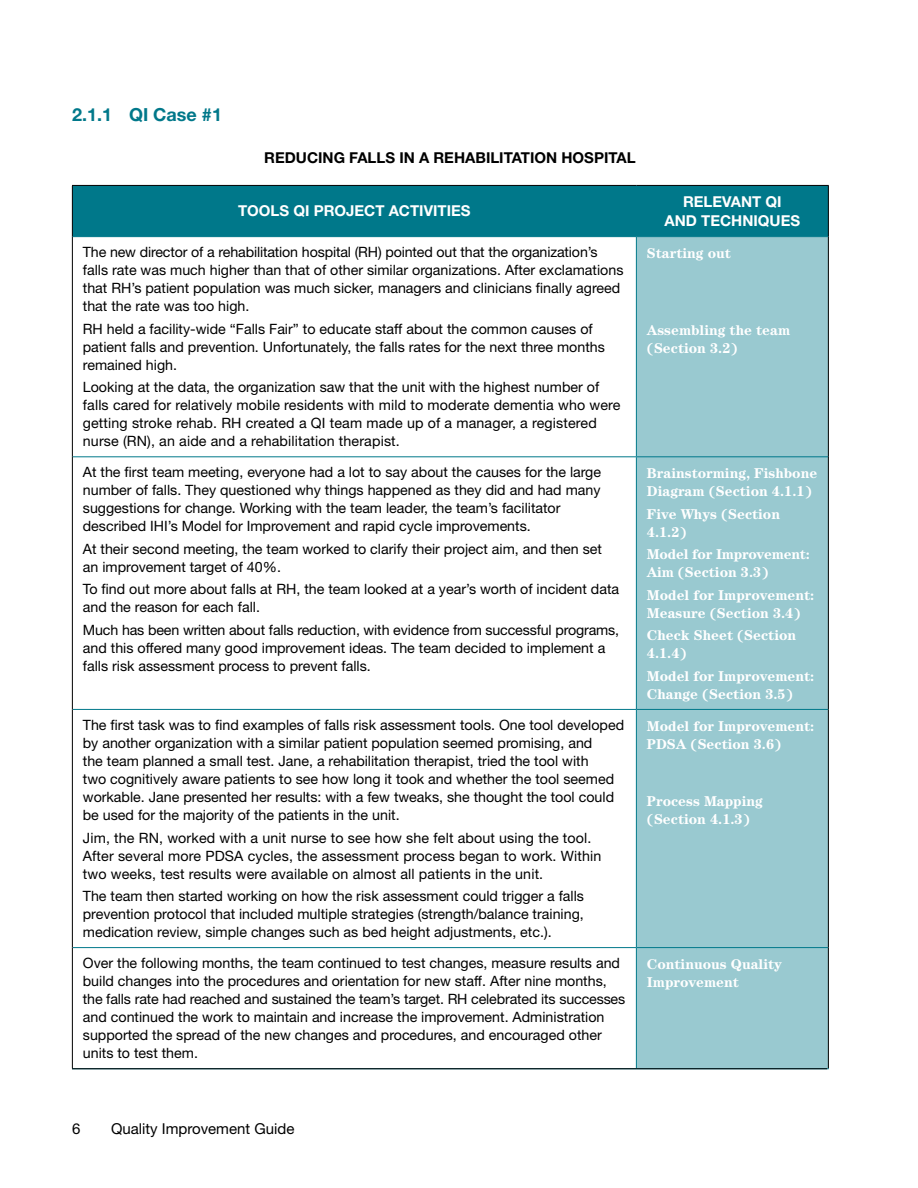
<style>
.page{position:relative;width:918px;height:1188px;background:#fff}
.page>*{position:absolute;margin:0;border:0;box-sizing:border-box;transform-origin:0 0}
.t1{font:700 18px "Helvetica Neue LT Std";color:#00788a}
.t2{font:700 15px/19.5px "Helvetica Neue LT Std";color:#fff;text-align:center}
.t3{font:700 15px "Helvetica Neue LT Std";color:#000}
.t4{font:15px "Helvetica Neue LT Std";color:#000}
.t5{font:14.25px/18px "Helvetica Neue LT Std";color:#000}
.t6{font:700 14.25px/18px "Century";color:#fff}
</style>
<div class="page">
<div style="left:73px;top:186px;width:755px;height:50px;background:#00788a"></div>
<div style="left:637px;top:237px;width:191px;height:831px;background:#99c9d0"></div>
<hr style="left:72px;top:237px;width:1px;height:220px;background:#000">
<hr style="left:828px;top:237px;width:1px;height:220px;background:#000">
<hr style="left:72px;top:457px;width:1px;height:252px;background:#000">
<hr style="left:828px;top:457px;width:1px;height:252px;background:#000">
<hr style="left:72px;top:709px;width:1px;height:239px;background:#000">
<hr style="left:828px;top:709px;width:1px;height:239px;background:#000">
<hr style="left:72px;top:948px;width:1px;height:120px;background:#000">
<hr style="left:828px;top:948px;width:1px;height:120px;background:#000">
<hr style="left:72px;top:185px;width:564px;height:1px;background:#000">
<hr style="left:72px;top:186px;width:1px;height:51px;background:#000">
<hr style="left:636px;top:185px;width:193px;height:1px;background:#000">
<hr style="left:828px;top:186px;width:1px;height:51px;background:#000">
<hr style="left:73px;top:236px;width:563px;height:1px;background:#00788a">
<hr style="left:636px;top:186px;width:1px;height:50px;background:#00788a">
<hr style="left:636px;top:236px;width:192px;height:1px;background:#00788a">
<hr style="left:73px;top:456px;width:563px;height:1px;background:#00788a">
<hr style="left:73px;top:709px;width:563px;height:1px;background:#00788a">
<hr style="left:73px;top:947px;width:563px;height:1px;background:#00788a">
<hr style="left:636px;top:237px;width:1px;height:219px;background:#00788a">
<hr style="left:636px;top:457px;width:1px;height:252px;background:#00788a">
<hr style="left:636px;top:710px;width:1px;height:237px;background:#00788a">
<hr style="left:636px;top:948px;width:1px;height:120px;background:#00788a">
<hr style="left:636px;top:456px;width:192px;height:1px;background:#00788a">
<hr style="left:636px;top:709px;width:192px;height:1px;background:#00788a">
<hr style="left:636px;top:947px;width:192px;height:1px;background:#00788a">
<hr style="left:636px;top:1068px;width:193px;height:1px;background:#00788a">
<hr style="left:72px;top:1068px;width:755px;height:1px;background:#000">
<p class="t1" style="left:72px;top:103px;width:152px">2.1.1 QI Case #1</p>
<p class="t3" style="left:264px;top:149px;width:373px">REDUCING FALLS IN A REHABILITATION HOSPITAL</p>
<p class="t2" style="left:238px;top:201px;width:234px">TOOLS QI PROJECT ACTIVITIES</p>
<p class="t2" style="left:665px;top:191px;width:137px">RELEVANT QI<br>AND TECHNIQUES</p>
<p class="t5" style="left:83px;top:243px;width:542px">The new director of a rehabilitation hospital (RH) pointed out that the organization’s falls rate was much higher than that of other similar organizations. After exclamations that RH’s patient population was much sicker, managers and clinicians finally agreed that the rate was too high.</p>
<p class="t5" style="left:83px;top:320px;width:524px">RH held a facility-wide “Falls Fair” to educate staff about the common causes of patient falls and prevention. Unfortunately, the falls rates for the next three months remained high.</p>
<p class="t5" style="left:83px;top:378px;width:539px">Looking at the data, the organization saw that the unit with the highest number of falls cared for relatively mobile residents with mild to moderate dementia who were getting stroke rehab. RH created a QI team made up of a manager, a registered nurse (RN), an aide and a rehabilitation therapist.</p>
<p class="t6" style="left:647px;top:244px;width:86px">Starting out</p>
<p class="t6" style="left:647px;top:321px;width:145px">Assembling the team (Section 3.2)</p>
<p class="t5" style="left:83px;top:463px;width:520px">At the first team meeting, everyone had a lot to say about the causes for the large number of falls. They questioned why things happened as they did and had many suggestions for change. Working with the team leader, the team’s facilitator described IHI’s Model for Improvement and rapid cycle improvements.</p>
<p class="t5" style="left:83px;top:540px;width:521px">At their second meeting, the team worked to clarify their project aim, and then set an improvement target of 40%.</p>
<p class="t5" style="left:83px;top:580px;width:538px">To find out more about falls at RH, the team looked at a year’s worth of incident data and the reason for each fall.</p>
<p class="t5" style="left:83px;top:621px;width:538px">Much has been written about falls reduction, with evidence from successful programs, and this offered many good improvement ideas. The team decided to implement a falls risk assessment process to prevent falls.</p>
<p class="t5" style="left:83px;top:716px;width:543px">The first task was to find examples of falls risk assessment tools. One tool developed by another organization with a similar patient population seemed promising, and<br>the team planned a small test. Jane, a rehabilitation therapist, tried the tool with<br>two cognitively aware patients to see how long it took and whether the tool seemed workable. Jane presented her results: with a few tweaks, she thought the tool could be used for the majority of the patients in the unit.</p>
<p class="t5" style="left:83px;top:828px;width:520px">Jim, the RN, worked with a unit nurse to see how she felt about using the tool.<br>After several more PDSA cycles, the assessment process began to work. Within two weeks, test results were available on almost all patients in the unit.</p>
<p class="t5" style="left:83px;top:887px;width:503px;text-align:justify">The team then started working on how the risk assessment could trigger a falls prevention protocol that included multiple strategies (strength/balance training, medication review, simple changes such as bed height adjustments, etc.).</p>
<p class="t6" style="left:647px;top:464px;width:172px">Brainstorming, Fishbone<br>Diagram (Section 4.1.1)</p>
<p class="t6" style="left:647px;top:505px;width:135px">Five Whys (Section<br>4.1.2)</p>
<p class="t6" style="left:647px;top:545px;width:164px">Model for Improvement:<br>Aim (Section 3.3)</p>
<p class="t6" style="left:647px;top:586px;width:169px">Model for Improvement:<br>Measure (Section 3.4)</p>
<p class="t6" style="left:647px;top:626px;width:151px">Check Sheet (Section<br>4.1.4)</p>
<p class="t6" style="left:647px;top:667px;width:169px">Model for Improvement:<br>Change (Section 3.5)</p>
<p class="t6" style="left:647px;top:717px;width:169px">Model for Improvement:<br>PDSA (Section 3.6)</p>
<p class="t6" style="left:647px;top:792px;width:117px">Process Mapping (Section 4.1.3)</p>
<p class="t5" style="left:83px;top:954px;width:544px">Over the following months, the team continued to test changes, measure results and build changes into the procedures and orientation for new staff. After nine months, the falls rate had reached and sustained the team’s target. RH celebrated its successes and continued the work to maintain and increase the improvement. Administration supported the spread of the new changes and procedures, and encouraged other units to test them.</p>
<p class="t6" style="left:647px;top:955px;width:136px">Continuous Quality<br>Improvement</p>
<p class="t4" style="left:72px;top:1120px;width:10px">6</p>
<p class="t4" style="left:111px;top:1120px;width:185px">Quality Improvement Guide</p>
</div>
